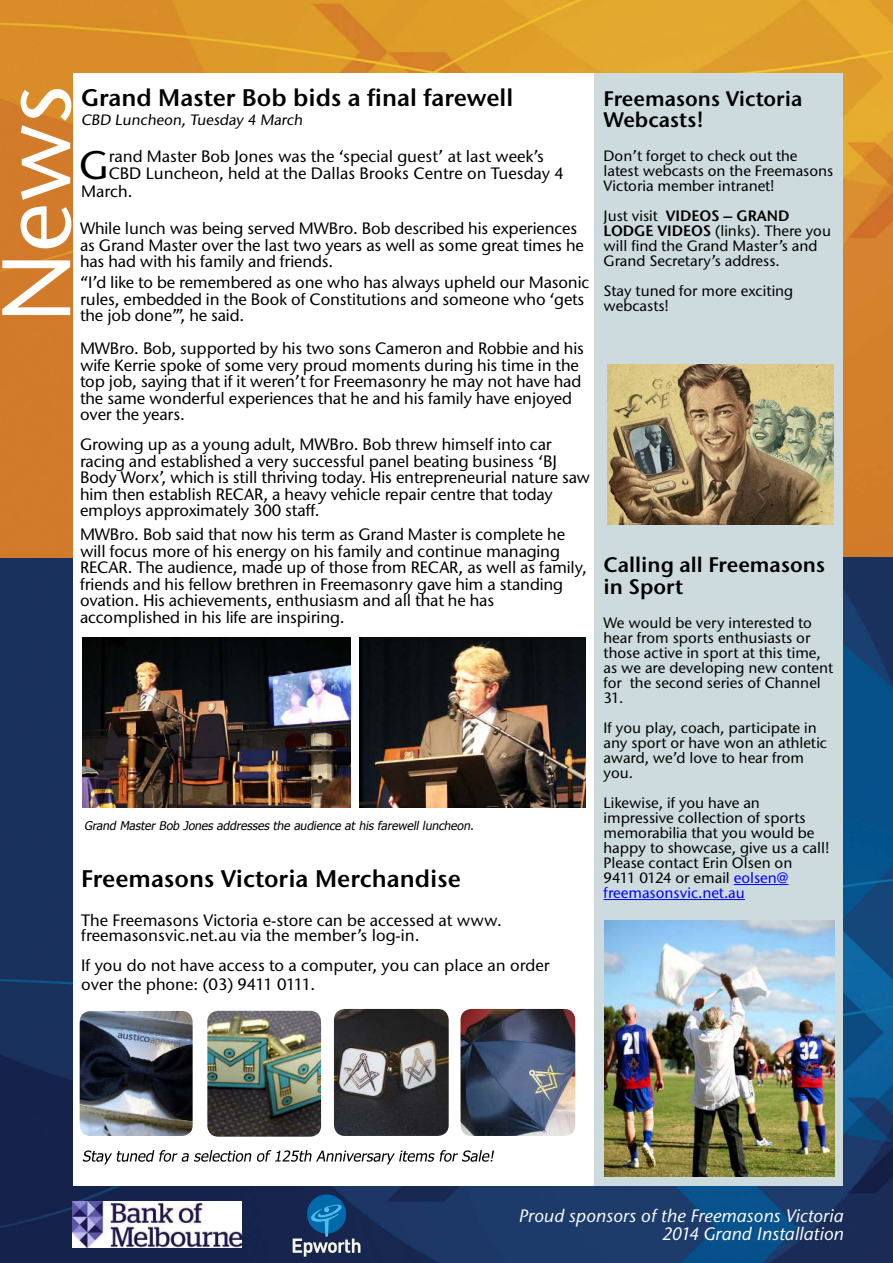
<style>
.page{position:relative;width:893px;height:1263px;background:#fff}
.page>*{position:absolute;margin:0;border:0;box-sizing:border-box;transform-origin:0 0}
.t1{font:500 97.05px "Stone Sans ITC Std";color:#fff}
.t2{font:500 39.75px "Stone Sans ITC Std";color:#000}
.t3{font:600 24px "Stone Sans ITC Std";color:#000}
.t4{font:600 21px/21px "Stone Sans ITC Std";color:#000}
.t5{font:italic 500 18px/18px "Stone Sans ITC Std";color:#fff;text-align:right}
.t6{font:500 16.5px/16.5px "Stone Sans ITC Std";letter-spacing:-.01em;color:#000}
.t7{font:500 15px/15px "Stone Sans ITC Std";color:#000}
.t8{font:15px "Stone Sans ITC Semi";color:#000}
.t9{font:italic 12px "Tahoma";color:#000}
.s1{font-family:"Stone Sans ITC Std";font-weight:500}
.s2{font-family:"Stone Sans ITC Semi";font-weight:400}
.s3{color:#00f}
</style>
<div class="page">
<div style="left:595px;top:41px;width:249px;height:1166px;background:#cddbde"></div>
<img style="left:72px;top:1186px;width:772px;height:77px">
<img style="left:72px;top:0;width:772px;height:72px">
<img style="left:844px;top:0;width:49px;height:557px">
<img style="left:0;top:0;width:72px;height:558px">
<img style="left:844px;top:557px;width:49px;height:706px">
<img style="left:0;top:558px;width:72px;height:705px">
<hr style="left:734px;top:884px;width:54px;height:1px;background:#00f">
<hr style="left:604px;top:899px;width:141px;height:1px;background:#00f">
<img style="left:604px;top:921px;width:230px;height:255px">
<img style="left:608px;top:364px;width:226px;height:160px">
<img style="left:80px;top:1011px;width:113px;height:125px">
<img style="left:207px;top:1011px;width:114px;height:126px">
<img style="left:334px;top:1009px;width:115px;height:127px">
<img style="left:461px;top:1009px;width:114px;height:127px">
<div style="left:307px;top:1194px;width:39px;height:39px;background:#0069aa;border-radius:50%"></div>
<svg style="left:293px;top:1204px;width:67px;height:52px"></svg>
<img style="left:72px;top:1202px;width:170px;height:45px">
<svg style="left:83px;top:1150px;width:411px;height:14px"></svg>
<img style="left:83px;top:638px;width:268px;height:169px">
<img style="left:360px;top:638px;width:226px;height:169px">
<h1 class="t1" style="left:-4px;top:323px;width:240px;rotate:-90deg">News</h1>
<h3 class="t3" style="left:81px;top:87px;width:434px">Grand Master Bob bids a final farewell</h3>
<p class="t7" style="left:81px;top:114px;width:225px">CBD Luncheon, Tuesday 4 March</p>
<h2 class="t2" style="left:79px;top:148px;width:31px">G</h2>
<p class="t6" style="left:109px;top:150px;width:457px">rand Master Bob Jones was the ‘special guest’ at last week’s<br>CBD Luncheon, held at the Dallas Brooks Centre on Tuesday 4</p>
<p class="t6" style="left:81px;top:184px;width:53px">March.</p>
<p class="t6" style="left:80px;top:222px;width:505px">While lunch was being served MWBro. Bob described his experiences as Grand Master over the last two years as well as some great times he has had with his family and friends.</p>
<p class="t6" style="left:80px;top:276px;width:511px">“I’d like to be remembered as one who has always upheld our Masonic rules, embedded in the Book of Constitutions and someone who ‘gets the job done’”, he said.</p>
<p class="t6" style="left:80px;top:342px;width:505px">MWBro. Bob, supported by his two sons Cameron and Robbie and his wife Kerrie spoke of some very proud moments during his time in the top job, saying that if it weren’t for Freemasonry he may not have had the same wonderful experiences that he and his family have enjoyed over the years.</p>
<p class="t6" style="left:80px;top:438px;width:512px">Growing up as a young adult, MWBro. Bob threw himself into car racing and established a very successful panel beating business ‘BJ Body Worx’, which is still thriving today. His entrepreneurial nature saw him then establish RECAR, a heavy vehicle repair centre that today employs approximately 300 staff.</p>
<p class="t6" style="left:80px;top:528px;width:508px">MWBro. Bob said that now his term as Grand Master is complete he will focus more of his energy on his family and continue managing RECAR. The audience, made up of those from RECAR, as well as family, friends and his fellow brethren in Freemasonry gave him a standing ovation. His achievements, enthusiasm and all that he has accomplished in his life are inspiring.</p>
<p class="t9" style="left:84px;top:821px;width:393px">Grand Master Bob Jones addresses the audience at his farewell luncheon.</p>
<h3 class="t3" style="left:81px;top:868px;width:381px">Freemasons Victoria Merchandise</h3>
<p class="t6" style="left:81px;top:914px;width:422px;line-height:15px">The Freemasons Victoria e-store can be accessed at www. freemasonsvic.net.au via the member’s log-in.</p>
<p class="t6" style="left:81px;top:956px;width:470px;line-height:19.5px">If you do not have access to a computer, you can place an order over the phone: (03) 9411 0111.</p>
<p class="t4" style="left:604px;top:90px;width:201px">Freemasons Victoria<br>Webcasts!</p>
<p class="t7" style="left:604px;top:150px;width:231px">Don’t forget to check out the latest webcasts on the Freemasons<br>Victoria member intranet!</p>
<p class="t8" style="left:604px;top:207px;width:187px"><span class="s1">Just visit</span> VIDEOS – GRAND</p>
<p class="t7" style="left:604px;top:225px;width:229px"><span class="s2">LODGE VIDEOS</span> (links). There you will find the Grand Master’s and<br>Grand Secretary’s address.</p>
<p class="t7" style="left:604px;top:285px;width:191px">Stay tuned for more exciting webcasts!</p>
<p class="t4" style="left:604px;top:556px;width:223px">Calling all Freemasons in Sport</p>
<p class="t7" style="left:604px;top:617px;width:231px">We would be very interested to hear from sports enthusiasts or those active in sport at this time, as we are developing new content for the second series of Channel<br>31.</p>
<p class="t7" style="left:604px;top:722px;width:225px">If you play, coach, participate in any sport or have won an athletic award, we’d love to hear from you.</p>
<p class="t7" style="left:604px;top:797px;width:227px">Likewise, if you have an impressive collection of sports memorabilia that you would be happy to showcase, give us a call!<br>Please contact Erin Olsen on<br>9411 0124 or email <span class="s3">eolsen@ freemasonsvic.net.au</span></p>
<p class="t5" style="left:519px;top:1209px;width:327px">Proud sponsors of the Freemasons Victoria<br>2014 Grand Installation</p>
</div>
